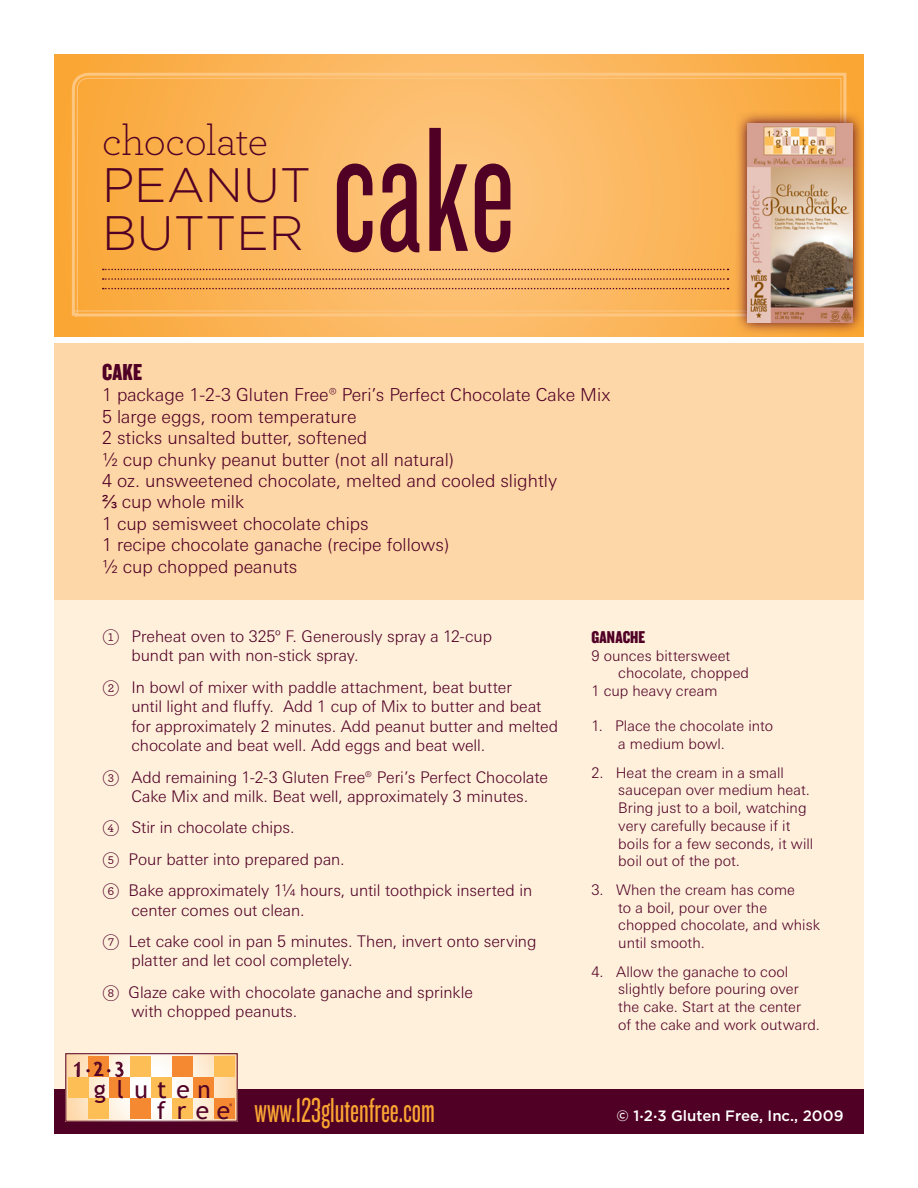
<style>
.page{position:relative;width:918px;height:1188px;background:#fff}
.page>*{position:absolute;margin:0;border:0;box-sizing:border-box;transform-origin:0 0}
.t1{font:184.65px "Knockout HTF27 Junior Bantamwt";color:#510025}
.t2{font:300 48.3px "Gotham";color:#510025}
.t3{font:300 43.2px "Archer";letter-spacing:-.015em;color:#510025}
.t4{font:36px "Knockout HTF27 Junior Bantamwt";color:#faa633}
.t5{font:24.45px "Trebuchet MS";letter-spacing:.39em;color:#510025}
.t6{font:24px "Knockout HTF69 Full Liteweight";color:#510025}
.t7{font:19.5px "Trebuchet MS";color:#510025}
.t8{font:300 17.85px "Linotype Univers Basic";color:#510025}
.t9{font:17.85px "Knockout HTF69 Full Liteweight";color:#510025}
.t10{font:300 16.05px/19.4px "Linotype Univers Basic";color:#510025}
.t11{font:500 15px "Gotham";color:#fff}
.t12{font:300 14.7px/17.7px "Linotype Univers Basic";color:#510025}
.s1{font-family:"Arial";font-weight:400}
.s2{font-family:"Archer Numeric";font-weight:400}
.s3{font-size:11.55px}
.s4{font-size:9px}
</style>
<div class="page">
<svg style="left:54px;top:54px;width:810px;height:283px;background:#fab150"></svg>
<svg style="left:70px;top:71px;width:778px;height:247px;background:#fbbc69"></svg>
<svg style="left:71px;top:77px;width:771px;height:238px;background:#fbb75f"></svg>
<div style="left:54px;top:344px;width:810px;height:790px;background:#fef0db"></div>
<div style="left:54px;top:344px;width:810px;height:256px;background:#fed7a8"></div>
<div style="left:54px;top:1089px;width:810px;height:45px;background:#510025"></div>
<svg style="left:67px;top:1055px;width:169px;height:65px"></svg>
<div style="left:65px;top:1053px;width:173px;height:69px;border:1px solid #510025"></div>
<div style="left:214px;top:1056px;width:21px;height:21px;background:#fdbe56"></div>
<div style="left:88px;top:1056px;width:21px;height:21px;background:#f58932"></div>
<div style="left:130px;top:1056px;width:21px;height:21px;background:#fdbe56"></div>
<div style="left:172px;top:1056px;width:21px;height:21px;background:#f58932"></div>
<div style="left:68px;top:1077px;width:20px;height:21px;background:#fdbe56"></div>
<div style="left:109px;top:1077px;width:21px;height:21px;background:#f58932"></div>
<div style="left:151px;top:1077px;width:21px;height:21px;background:#fdbe56"></div>
<div style="left:193px;top:1077px;width:21px;height:21px;background:#f58932"></div>
<div style="left:88px;top:1098px;width:21px;height:21px;background:#fdbe56"></div>
<div style="left:130px;top:1098px;width:21px;height:21px;background:#f58932"></div>
<div style="left:172px;top:1098px;width:21px;height:21px;background:#fdbe56"></div>
<div style="left:214px;top:1098px;width:21px;height:21px;background:#f58932"></div>
<svg style="left:74px;top:1062px;width:5px;height:14px"></svg>
<svg style="left:95px;top:1063px;width:8px;height:13px"></svg>
<svg style="left:115px;top:1062px;width:8px;height:15px"></svg>
<svg style="left:734px;top:110px;width:130px;height:234px;background:#e09950"></svg>
<img style="left:747px;top:123px;width:105px;height:199px">
<svg style="left:103px;top:278px;width:626px;height:2px"></svg>
<svg style="left:103px;top:269px;width:626px;height:1px"></svg>
<svg style="left:103px;top:288px;width:626px;height:1px"></svg>
<p class="t3" style="left:102px;top:114px;width:168px">chocolate</p>
<p class="t2" style="left:102px;top:159px;width:137px">PEANUT</p>
<p class="t2" style="left:102px;top:206px;width:68px">BUTTE</p>
<p class="t2" style="left:269px;top:206px;width:36px">R</p>
<p class="t1" style="left:332px;top:100px;width:185px">cake</p>
<p class="t6" style="left:102px;top:359px;width:11px">CAKE</p>
<p class="t8" style="left:102px;top:384px;width:510px">1 package 1-2-3 Gluten Free® Peri’s Perfect Chocolate Cake Mix</p>
<p class="t8" style="left:102px;top:406px;width:256px">5 large eggs, room temperature</p>
<p class="t8" style="left:102px;top:427px;width:267px">2 sticks unsalted butter, softened</p>
<p class="t8" style="left:102px;top:449px;width:354px">½ cup chunky peanut butter (not all natural)</p>
<p class="t8" style="left:102px;top:470px;width:457px">4 oz. unsweetened chocolate, melted and cooled slightly</p>
<p class="t8" style="left:102px;top:492px;width:144px"><span class="s1">⅔</span> cup whole milk</p>
<p class="t8" style="left:102px;top:513px;width:268px">1 cup semisweet chocolate chips</p>
<p class="t8" style="left:102px;top:535px;width:349px">1 recipe chocolate ganache (recipe follows)</p>
<p class="t8" style="left:102px;top:556px;width:197px">½ cup chopped peanuts</p>
<p class="t10" style="left:131px;top:627px;width:362px;text-indent:-29px"><span class="s2">K</span> Preheat oven to 325º F. Generously spray a 12-cup bundt pan with non-stick spray.</p>
<p class="t10" style="left:131px;top:677px;width:428px;text-indent:-29px"><span class="s2">L</span> In bowl of mixer with paddle attachment, beat butter<br>until light and fluffy. Add 1 cup of Mix to butter and beat for approximately 2 minutes. Add peanut butter and melted chocolate and beat well. Add eggs and beat well.</p>
<p class="t10" style="left:131px;top:767px;width:418px;text-indent:-29px"><span class="s2">M</span> Add remaining 1-2-3 Gluten Free® Peri’s Perfect Chocolate<br>Cake Mix and milk. Beat well, approximately 3 minutes.</p>
<p class="t10" style="left:102px;top:818px;width:194px"><span class="s2">N</span> Stir in chocolate chips.</p>
<p class="t10" style="left:102px;top:849px;width:244px"><span class="s2">O</span> Pour batter into prepared pan.</p>
<p class="t10" style="left:131px;top:881px;width:402px;text-indent:-29px"><span class="s2">P</span> Bake approximately 1¼ hours, until toothpick inserted in center comes out clean.</p>
<p class="t10" style="left:131px;top:931px;width:407px;text-indent:-29px"><span class="s2">Q</span> Let cake cool in pan 5 minutes. Then, invert onto serving platter and let cool completely.</p>
<p class="t10" style="left:131px;top:982px;width:343px;text-indent:-29px"><span class="s2">R</span> Glaze cake with chocolate ganache and sprinkle with chopped peanuts.</p>
<p class="t7" style="left:73px;top:1058px;width:53px">1<span class="s3">•</span>2<span class="s3">•</span>3</p>
<h3 class="t5" style="left:94px;top:1075px;width:118px">g luten</h3>
<h3 class="t5" style="left:157px;top:1096px;width:75px">free</h3>
<p class="t4" style="left:255px;top:1093px;width:182px">www.123glutenfree.com</p>
<p class="t9" style="left:591px;top:628px;width:9px">GANAC</p>
<p class="t9" style="left:630px;top:628px;width:15px">HE</p>
<p class="t12" style="left:618px;top:646px;width:132px;text-indent:-27px">9 ounces bittersweet chocolate, chopped</p>
<p class="t12" style="left:591px;top:682px;width:127px">1 cup heavy cream</p>
<p class="t12" style="left:618px;top:717px;width:156px;text-indent:-27px">1. Place the chocolate into a medium bowl.</p>
<p class="t12" style="left:618px;top:764px;width:196px;text-indent:-27px">2. Heat the cream in a small saucepan over medium heat.<br>Bring just to a boil, watching very carefully because if it boils for a few seconds, it will boil out of the pot.</p>
<p class="t12" style="left:618px;top:881px;width:203px;text-indent:-27px">3. When the cream has come<br>to a boil, pour over the chopped chocolate, and whisk until smooth.</p>
<p class="t12" style="left:618px;top:962px;width:203px;text-indent:-27px">4. Allow the ganache to cool slightly before pouring over the cake. Start at the center<br>of the cake and work outward.</p>
<p class="t11" style="left:616px;top:1107px;width:229px">© 1<span class="s4">•</span>2<span class="s4">•</span>3 Gluten Free, Inc., 2009</p>
</div>
